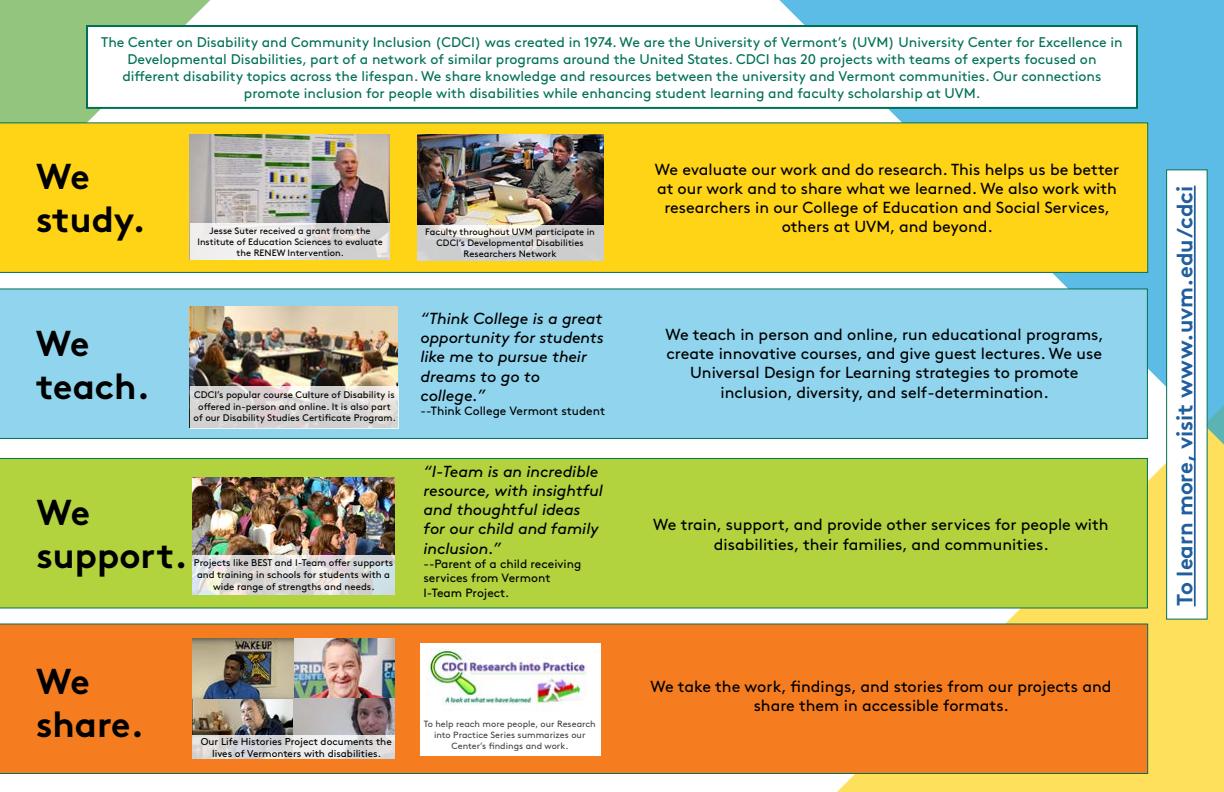
<style>
.page{position:relative;width:1224px;height:792px;background:#fff}
.page>*{position:absolute;margin:0;border:0;box-sizing:border-box;transform-origin:0 0}
.t1{font:700 36px "Brown Pro";color:#000}
.t2{font:700 22px "Brown Pro";color:#215e9e}
.t3{font:16px/19.2px "Brown Pro";color:#000;text-align:center}
.t4{font:italic 16px/19.2px "Brown Pro";color:#000}
.t5{font:14px "Brown Pro";color:#007156}
.t6{font:12px "Brown Pro";color:#000}
.t7{font:10px "Brown Pro";color:#000}
.t8{font:9.7px/11.6px "Brown Pro";color:#000;text-align:center}
.t9{font:9.6px/11.5px "Brown Pro";color:#000;text-align:center}
.t10{font:9.3px "Brown Pro";color:#000}
.t11{font:9.2px/11.1px "Brown Pro";color:#000;text-align:center}
.t12{font:9.1px/10.9px "Brown Pro";color:#000;text-align:center}
</style>
<div class="page">
<svg style="left:828px;top:454px;width:396px;height:338px;background:#fce374"></svg>
<svg style="left:779px;top:0;width:445px;height:454px;fill:#5cbce5"></svg>
<svg style="left:0;top:0;width:210px;height:122px;background:#a0cb8d"></svg>
<div style="left:86px;top:25px;width:1052px;height:84px;background:#fff;border:2px solid #007156"></div>
<div style="left:1166px;top:169px;width:42px;height:451px;background:#fff;border:1px solid #007156"></div>
<hr style="left:1194px;top:186px;width:2px;height:420px;background:#215e9e">
<div style="left:0;top:288px;width:1148px;height:151px;background:#90d4ee"></div>
<div style="left:417px;top:309px;width:191px;height:117px;border:3px solid #90d4ee"></div>
<img style="left:190px;top:307px;width:207px;height:79px">
<svg style="left:190px;top:386px;width:208px;height:43px;background:#dad7d6"></svg>
<div style="left:0;top:122px;width:1148px;height:151px;background:#ffd416"></div>
<img style="left:190px;top:134px;width:199px;height:89px">
<svg style="left:190px;top:223px;width:199px;height:37px;fill:#efedec"></svg>
<img style="left:417px;top:134px;width:187px;height:91px">
<svg style="left:417px;top:225px;width:187px;height:36px;background:#d5d5d5"></svg>
<div style="left:0;top:458px;width:1148px;height:150px;background:#b2d33e"></div>
<div style="left:420px;top:462px;width:188px;height:143px;border:3px solid #b2d33e"></div>
<img style="left:193px;top:477px;width:202px;height:79px">
<svg style="left:192px;top:556px;width:203px;height:39px;background:#dcdcdb"></svg>
<div style="left:0;top:624px;width:1148px;height:150px;background:#f57d20"></div>
<div style="left:420px;top:644px;width:180px;height:112px;background:#fff"></div>
<img style="left:427px;top:649px;width:160px;height:57px">
<img style="left:192px;top:638px;width:203px;height:97px">
<svg style="left:192px;top:735px;width:203px;height:24px"></svg>
<p class="t5" style="left:101px;top:32px;width:1023px">The Center on Disability and Community Inclusion (CDCI) was created in 1974. We are the University of Vermont’s (UVM) University Center for Excellence in</p>
<p class="t5" style="left:127px;top:49px;width:971px">Developmental Disabilities, part of a network of similar programs around the United States. CDCI has 20 projects with teams of experts focused on</p>
<p class="t5" style="left:122px;top:65px;width:981px">different disability topics across the lifespan. We share knowledge and resources between the university and Vermont communities. Our connections</p>
<p class="t5" style="left:244px;top:82px;width:738px">promote inclusion for people with disabilities while enhancing student learning and faculty scholarship at UVM.</p>
<p class="t1" style="left:36px;top:147px;width:55px">We</p>
<p class="t1" style="left:36px;top:190px;width:111px">study.</p>
<p class="t3" style="left:655px;top:158px;width:466px">We evaluate our work and do research. This helps us be better at our work and to share what we learned. We also work with researchers in our College of Education and Social Services,</p>
<p class="t11" style="left:210px;top:224px;width:163px">Jesse Suter received a grant from the</p>
<p class="t3" style="left:782px;top:216px;width:213px">others at UVM, and beyond.</p>
<p class="t11" style="left:197px;top:235px;width:187px">Institute of Education Sciences to evaluate the RENEW Intervention.</p>
<p class="t10" style="left:425px;top:225px;width:171px">Faculty throughout UVM participate in</p>
<p class="t10" style="left:437px;top:236px;width:149px">CDCI’s Developmental Disabilities</p>
<p class="t10" style="left:464px;top:247px;width:94px">Researchers Network</p>
<p class="t1" style="left:36px;top:314px;width:55px">We</p>
<p class="t1" style="left:36px;top:358px;width:116px">teach.</p>
<p class="t9" style="left:194px;top:388px;width:204px">CDCI’s popular course Culture of Disability is offered in-person and online. It is also part of our Disability Studies Certificate Program.</p>
<p class="t1" style="left:36px;top:483px;width:55px">We</p>
<p class="t1" style="left:36px;top:527px;width:153px">support.</p>
<p class="t8" style="left:194px;top:556px;width:201px">Projects like BEST and I-Team offer supports and training in schools for students with a wide range of strengths and needs.</p>
<p class="t4" style="left:420px;top:307px;width:185px">“Think College is a great opportunity for students like me to pursue their dreams to go to</p>
<p class="t4" style="left:420px;top:384px;width:67px">college.”</p>
<p class="t6" style="left:420px;top:402px;width:186px">--Think College Vermont student</p>
<p class="t4" style="left:423px;top:460px;width:176px">“I-Team is an incredible</p>
<p class="t4" style="left:423px;top:479px;width:181px">resource, with insightful and thoughtful ideas for our child and family</p>
<p class="t4" style="left:423px;top:537px;width:79px">inclusion.”</p>
<p class="t6" style="left:423px;top:555px;width:159px">--Parent of a child receiving</p>
<p class="t6" style="left:423px;top:569px;width:128px">services from Vermont</p>
<p class="t6" style="left:423px;top:583px;width:87px">I-Team Project.</p>
<p class="t3" style="left:665px;top:323px;width:440px">We teach in person and online, run educational programs,</p>
<p class="t3" style="left:666px;top:343px;width:437px">create innovative courses, and give guest lectures. We use</p>
<p class="t3" style="left:690px;top:362px;width:390px">Universal Design for Learning strategies to promote</p>
<p class="t3" style="left:721px;top:381px;width:330px">inclusion, diversity, and self-determination.</p>
<p class="t3" style="left:653px;top:514px;width:457px">We train, support, and provide other services for people with disabilities, their families, and communities.</p>
<p class="t1" style="left:36px;top:652px;width:55px">We</p>
<p class="t1" style="left:36px;top:695px;width:109px">share.</p>
<p class="t12" style="left:424px;top:718px;width:174px">To help reach more people, our Research into Practice Series summarizes our</p>
<p class="t7" style="left:201px;top:734px;width:192px">Our Life Histories Project documents the</p>
<p class="t12" style="left:452px;top:739px;width:118px">Center’s findings and work.</p>
<p class="t7" style="left:212px;top:746px;width:171px">lives of Vermonters with disabilities.</p>
<p class="t3" style="left:650px;top:675px;width:463px">We take the work, findings, and stories from our projects and share them in accessible formats.</p>
<p class="t2" style="left:1167px;top:606px;width:422px;rotate:-90deg">To learn more, visit www.uvm.edu/cdci</p>
</div>
